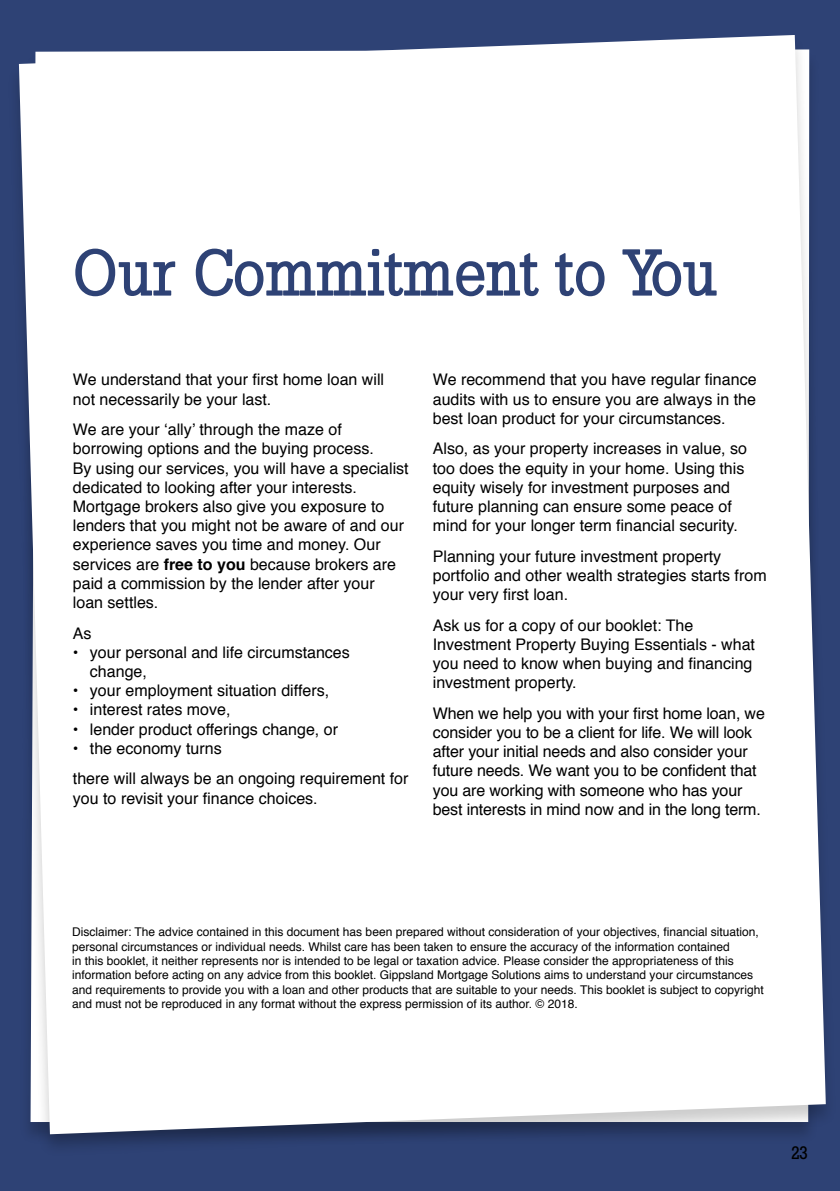
<style>
.page{position:relative;width:840px;height:1191px;background:#fff}
.page>*{position:absolute;margin:0;border:0;box-sizing:border-box;transform-origin:0 0}
.t1{font:500 66px "Slab Tall X";color:#2e4275}
.t2{font:500 18px "Slab Tall X";color:#000}
.t3{font:16px/19.2px "Helvetica";color:#000}
.t4{font:12px/14.4px "Helvetica";color:#000}
.s1{font-weight:700}
</style>
<div class="page">
<div style="left:0;top:0;width:839px;height:1191px;background:#2e4275"></div>
<div style="left:6px;top:35px;width:830px;height:1122px;background:#000;opacity:.2"></div>
<div style="left:19px;top:35px;width:806px;height:1099px;background:#fff"></div>
<h1 class="t1" style="left:72px;top:234px;width:646px">Our Commitment to You</h1>
<p class="t3" style="left:73px;top:370px;width:312px">We understand that your first home loan will not necessarily be your last.</p>
<p class="t3" style="left:73px;top:420px;width:337px">We are your ‘ally’ through the maze of borrowing options and the buying process.<br>By using our services, you will have a specialist dedicated to looking after your interests.<br>Mortgage brokers also give you exposure to lenders that you might not be aware of and our experience saves you time and money. Our services are <span class="s1">free to you</span> because brokers are paid a commission by the lender after your loan settles.</p>
<p class="t3" style="left:73px;top:624px;width:20px">As</p>
<p class="t3" style="left:90px;top:643px;width:261px;text-indent:-17px">• your personal and life circumstances change,</p>
<p class="t3" style="left:73px;top:681px;width:257px">• your employment situation differs,</p>
<p class="t3" style="left:73px;top:700px;width:159px">• interest rates move,</p>
<p class="t3" style="left:73px;top:720px;width:266px">• lender product offerings change, or</p>
<p class="t3" style="left:73px;top:733px;width:337px;line-height:30.6px">• the economy turns<br>there will always be an ongoing requirement for</p>
<p class="t3" style="left:73px;top:788px;width:246px">you to revisit your finance choices.</p>
<p class="t3" style="left:432px;top:370px;width:325px;text-align:justify">We recommend that you have regular finance audits with us to ensure you are always in the best loan product for your circumstances.</p>
<p class="t3" style="left:432px;top:439px;width:315px">Also, as your property increases in value, so too does the equity in your home. Using this equity wisely for investment purposes and future planning can ensure some peace of mind for your longer term financial security.</p>
<p class="t3" style="left:432px;top:547px;width:335px">Planning your future investment property portfolio and other wealth strategies starts from your very first loan.</p>
<p class="t3" style="left:432px;top:616px;width:323px">Ask us for a copy of our booklet: The Investment Property Buying Essentials - what you need to know when buying and financing investment property.</p>
<p class="t3" style="left:432px;top:704px;width:333px">When we help you with your first home loan, we consider you to be a client for life. We will look after your initial needs and also consider your future needs. We want you to be confident that you are working with someone who has your best interests in mind now and in the long term.</p>
<p class="t4" style="left:72px;top:925px;width:692px">Disclaimer: The advice contained in this document has been prepared without consideration of your objectives, financial situation, personal circumstances or individual needs. Whilst care has been taken to ensure the accuracy of the information contained<br>in this booklet, it neither represents nor is intended to be legal or taxation advice. Please consider the appropriateness of this information before acting on any advice from this booklet. Gippsland Mortgage Solutions aims to understand your circumstances and requirements to provide you with a loan and other products that are suitable to your needs. This booklet is subject to copyright and must not be reproduced in any format without the express permission of its author. © 2018.</p>
<p class="t2" style="left:790px;top:1142px;width:18px">23</p>
</div>
